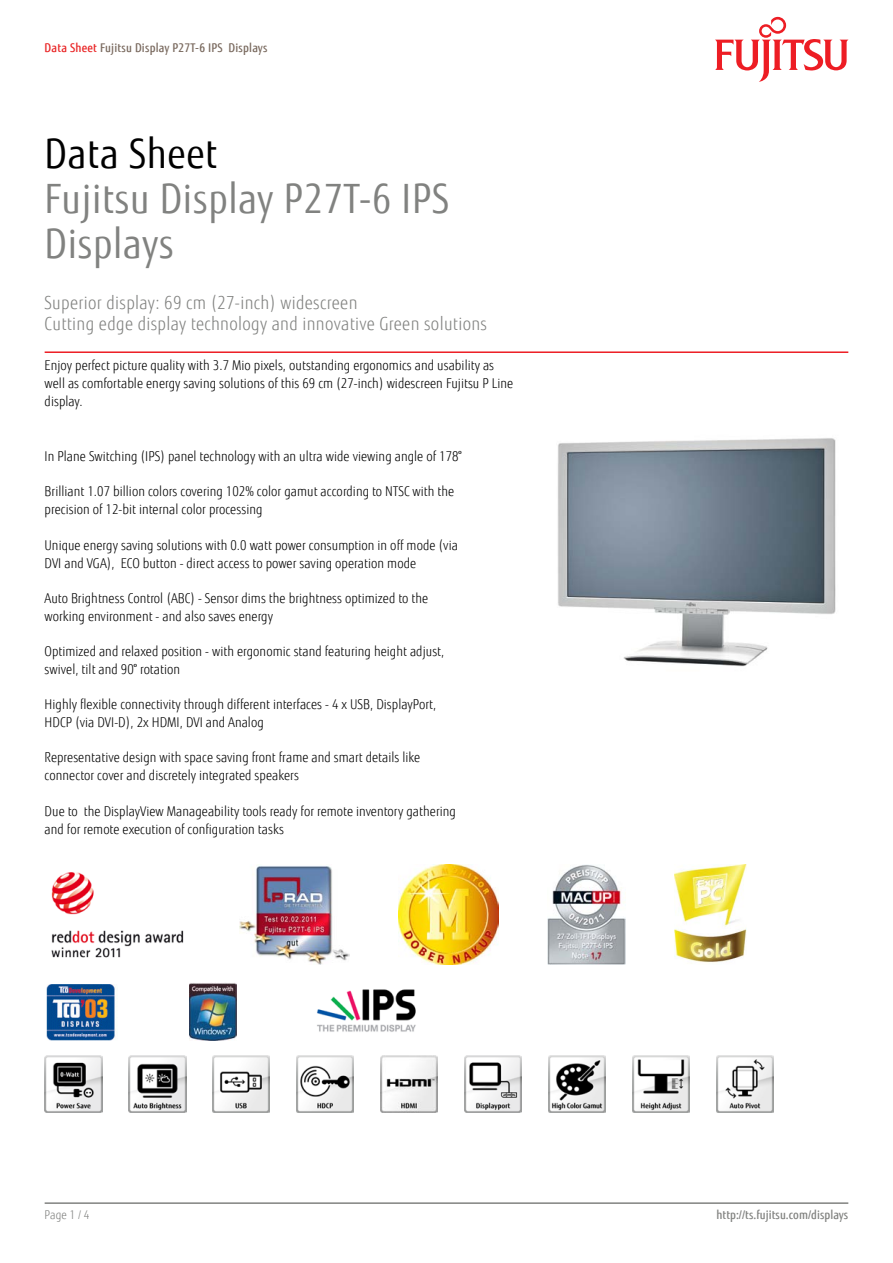
<style>
.page{position:relative;width:893px;height:1263px;background:#fff}
.page>*{position:absolute;margin:0;border:0;box-sizing:border-box;transform-origin:0 0}
.t1{font:40.5px/45px "Fujitsu Sans";letter-spacing:.02em;color:#818280;scale:.9 1}
.t2{font:40.5px "Fujitsu Sans";letter-spacing:.02em;color:#000;scale:.9 1}
.t3{font:300 18px/21px "Fujitsu Sans";letter-spacing:.02em;color:#818280;scale:.9 1}
.t4{font:300 13.5px/18px "Fujitsu Sans";letter-spacing:.005em;color:#000;scale:.9 1}
.t5{font:500 12px "Fujitsu Sans";letter-spacing:.02em;color:#79695e;scale:.9 1}
.t6{font:500 12px "Fujitsu Sans";letter-spacing:.005em;color:#818280;scale:.9 1}
.t7{font:300 12px "Fujitsu Sans";color:#818280;scale:.9 1}
.s1{color:#e92425}
</style>
<div class="page">
<hr style="left:45px;top:1202px;width:803px;height:2px;background:#818280">
<hr style="left:45px;top:351px;width:803px;height:2px;background:#ed1d24">
<svg style="left:715px;top:17px;width:133px;height:65px"></svg>
<img style="left:557px;top:438px;width:279px;height:229px">
<img style="left:46px;top:984px;width:70px;height:56px">
<img style="left:189px;top:983px;width:48px;height:57px">
<img style="left:317px;top:989px;width:99px;height:43px">
<img style="left:51px;top:872px;width:133px;height:86px">
<img style="left:240px;top:866px;width:110px;height:99px">
<img style="left:399px;top:865px;width:99px;height:100px">
<img style="left:547px;top:865px;width:79px;height:100px">
<img style="left:674px;top:865px;width:72px;height:98px">
<img style="left:45px;top:1055px;width:57px;height:57px">
<img style="left:129px;top:1055px;width:57px;height:57px">
<img style="left:213px;top:1055px;width:57px;height:57px">
<img style="left:296px;top:1055px;width:58px;height:57px">
<img style="left:380px;top:1055px;width:58px;height:57px">
<img style="left:464px;top:1055px;width:58px;height:57px">
<img style="left:548px;top:1055px;width:58px;height:57px">
<img style="left:632px;top:1055px;width:58px;height:57px">
<img style="left:716px;top:1055px;width:58px;height:57px">
<p class="t5" style="left:45px;top:40px;width:249px"><span class="s1">Data Sheet</span> Fujitsu Display P27T-6 IPS Displays</p>
<h1 class="t2" style="left:45px;top:130px;width:193px">Data Sheet</h1>
<h1 class="t1" style="left:45px;top:177px;width:451px">Fujitsu Display P27T-6 IPS<br>Displays</h1>
<h2 class="t3" style="left:45px;top:292px;width:493px">Superior display: 69 cm (27-inch) widescreen<br>Cutting edge display technology and innovative Green solutions</h2>
<p class="t4" style="left:45px;top:357px;width:522px">Enjoy perfect picture quality with 3.7 Mio pixels, outstanding ergonomics and usability as well as comfortable energy saving solutions of this 69 cm (27-inch) widescreen Fujitsu P Line display.</p>
<p class="t4" style="left:45px;top:448px;width:465px">In Plane Switching (IPS) panel technology with an ultra wide viewing angle of 178°</p>
<p class="t4" style="left:45px;top:483px;width:457px">Brilliant 1.07 billion colors covering 102% color gamut according to NTSC with the precision of 12-bit internal color processing</p>
<p class="t4" style="left:45px;top:536px;width:461px">Unique energy saving solutions with 0.0 watt power consumption in off mode (via<br>DVI and VGA), ECO button - direct access to power saving operation mode</p>
<p class="t4" style="left:45px;top:589px;width:428px">Auto Brightness Control (ABC) - Sensor dims the brightness optimized to the working environment - and also saves energy</p>
<p class="t4" style="left:45px;top:642px;width:445px">Optimized and relaxed position - with ergonomic stand featuring height adjust, swivel, tilt and 90° rotation</p>
<p class="t4" style="left:45px;top:695px;width:437px">Highly flexible connectivity through different interfaces - 4 x USB, DisplayPort,<br>HDCP (via DVI-D), 2x HDMI, DVI and Analog</p>
<p class="t4" style="left:45px;top:749px;width:419px">Representative design with space saving front frame and smart details like connector cover and discretely integrated speakers</p>
<p class="t4" style="left:45px;top:802px;width:459px">Due to the DisplayView Manageability tools ready for remote inventory gathering and for remote execution of configuration tasks</p>
<p class="t7" style="left:45px;top:1208px;width:51px">Page 1 / 4</p>
<p class="t6" style="left:716px;top:1208px;width:148px">http://ts.fujitsu.com/displays</p>
</div>
